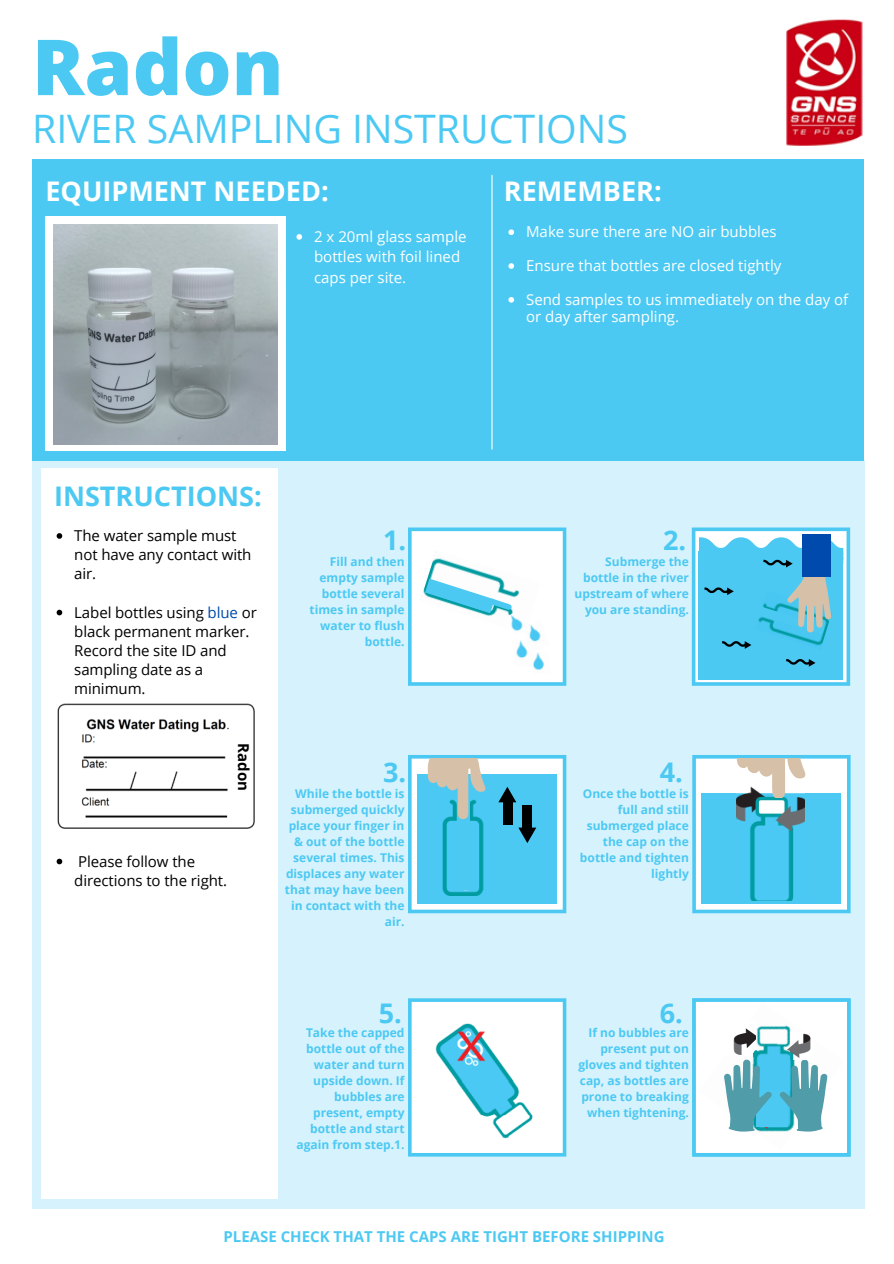
<style>
.page{position:relative;width:894px;height:1264px;background:#fff}
.page>*{position:absolute;margin:0;border:0;box-sizing:border-box;transform-origin:0 0}
.t1{font:800 77.25px "Open Sans";color:#4cc9f3}
.t2{font:39.3px "Open Sans";color:#4cc9f3}
.t3{font:700 27px "Open Sans";color:#fff}
.t4{font:700 27px "Open Sans";color:#4cc9f3}
.t5{font:15px/20.2px "Open Sans";color:#fff}
.t6{font:15px/19.2px "Open Sans";letter-spacing:-.005em;color:#000}
.t7{font:700 15px "Open Sans";color:#4cc9f3}
.t8{font:700 15px "Open Sans";color:#000}
.t9{font:700 12px/16px "Open Sans";color:#4cc9f3;text-align:right}
.s1{color:#004aad}
</style>
<div class="page">
<div style="left:32px;top:159px;width:831px;height:301px;background:#4cc9f3"></div>
<img style="left:786px;top:19px;width:77px;height:127px">
<div style="left:45px;top:216px;width:240px;height:234px;background:#fff"></div>
<img style="left:53px;top:224px;width:224px;height:220px">
<hr style="left:491px;top:175px;width:1px;height:274px;background:#fff">
<div style="left:32px;top:461px;width:832px;height:747px;background:#d6f2fc"></div>
<div style="left:42px;top:468px;width:236px;height:730px;background:#fff"></div>
<svg style="left:57px;top:533px;width:5px;height:6px"></svg>
<svg style="left:57px;top:609px;width:5px;height:6px"></svg>
<svg style="left:57px;top:858px;width:5px;height:6px"></svg>
<img style="left:57px;top:703px;width:198px;height:126px">
<div style="left:235px;top:721px;width:15px;height:91px;background:#fff"></div>
<div style="left:409px;top:529px;width:155px;height:155px;background:#fff"></div>
<svg style="left:562px;top:682px;width:4px;height:3px"></svg>
<hr style="left:408px;top:531px;width:3px;height:151px;background:#4cc9f3">
<svg style="left:562px;top:531px;width:4px;height:151px"></svg>
<hr style="left:411px;top:682px;width:151px;height:3px;background:#4cc9f3">
<svg style="left:562px;top:527px;width:4px;height:4px"></svg>
<svg style="left:408px;top:527px;width:3px;height:4px"></svg>
<svg style="left:411px;top:527px;width:151px;height:4px"></svg>
<svg style="left:695px;top:531px;width:151px;height:151px;fill:#fff"></svg>
<svg style="left:691px;top:531px;width:4px;height:151px"></svg>
<svg style="left:691px;top:682px;width:4px;height:3px"></svg>
<hr style="left:846px;top:531px;width:3px;height:151px;background:#4cc9f3">
<hr style="left:695px;top:682px;width:151px;height:3px;background:#4cc9f3">
<svg style="left:846px;top:527px;width:3px;height:4px"></svg>
<svg style="left:691px;top:527px;width:4px;height:4px"></svg>
<svg style="left:695px;top:527px;width:151px;height:4px"></svg>
<div style="left:409px;top:756px;width:155px;height:155px;background:#fff"></div>
<svg style="left:562px;top:909px;width:4px;height:4px"></svg>
<hr style="left:408px;top:758px;width:3px;height:151px;background:#4cc9f3">
<svg style="left:408px;top:909px;width:3px;height:4px"></svg>
<svg style="left:562px;top:758px;width:4px;height:151px"></svg>
<svg style="left:411px;top:909px;width:151px;height:4px"></svg>
<svg style="left:562px;top:755px;width:4px;height:3px"></svg>
<hr style="left:411px;top:755px;width:151px;height:3px;background:#4cc9f3">
<div style="left:409px;top:1000px;width:155px;height:154px;background:#fff"></div>
<svg style="left:562px;top:1152px;width:4px;height:4px"></svg>
<hr style="left:408px;top:1001px;width:3px;height:151px;background:#4cc9f3">
<svg style="left:408px;top:1152px;width:3px;height:4px"></svg>
<svg style="left:562px;top:1001px;width:4px;height:151px"></svg>
<svg style="left:411px;top:1152px;width:151px;height:4px"></svg>
<svg style="left:562px;top:998px;width:4px;height:3px"></svg>
<hr style="left:411px;top:998px;width:151px;height:3px;background:#4cc9f3">
<div style="left:694px;top:756px;width:154px;height:155px;background:#fff"></div>
<svg style="left:846px;top:909px;width:4px;height:4px"></svg>
<hr style="left:692px;top:758px;width:3px;height:151px;background:#4cc9f3">
<svg style="left:692px;top:909px;width:3px;height:4px"></svg>
<svg style="left:846px;top:758px;width:4px;height:151px"></svg>
<svg style="left:695px;top:909px;width:151px;height:4px"></svg>
<svg style="left:846px;top:755px;width:4px;height:3px"></svg>
<hr style="left:695px;top:755px;width:151px;height:3px;background:#4cc9f3">
<div style="left:694px;top:1000px;width:154px;height:154px;background:linear-gradient(to right,#fff,#fff)"></div>
<svg style="left:846px;top:1152px;width:4px;height:4px"></svg>
<hr style="left:692px;top:1001px;width:3px;height:151px;background:#4cc9f3">
<svg style="left:692px;top:1152px;width:3px;height:4px"></svg>
<svg style="left:846px;top:1001px;width:4px;height:151px"></svg>
<svg style="left:695px;top:1152px;width:151px;height:4px"></svg>
<svg style="left:846px;top:998px;width:4px;height:3px"></svg>
<hr style="left:695px;top:998px;width:151px;height:3px;background:#4cc9f3">
<img style="left:435px;top:1023px;width:98px;height:116px">
<img style="left:698px;top:1002px;width:145px;height:147px">
<div style="left:755px;top:1090px;width:30px;height:30px;background:#4cc9f3"></div>
<img style="left:722px;top:1021px;width:33px;height:34px">
<img style="left:790px;top:1032px;width:23px;height:10px">
<svg style="left:779px;top:1042px;width:48px;height:89px"></svg>
<img style="left:420px;top:551px;width:100px;height:65px">
<svg style="left:425px;top:578px;width:91px;height:36px"></svg>
<img style="left:505px;top:610px;width:17px;height:21px">
<img style="left:522px;top:623px;width:19px;height:19px">
<img style="left:516px;top:639px;width:18px;height:20px">
<img style="left:531px;top:651px;width:13px;height:20px">
<div style="left:417px;top:774px;width:140px;height:129px;background:#4cc9f3"></div>
<img style="left:442px;top:819px;width:42px;height:76px">
<div style="left:457px;top:793px;width:13px;height:97px;background:#4cc9f3"></div>
<svg style="left:427px;top:758px;width:59px;height:61px"></svg>
<div style="left:701px;top:793px;width:140px;height:111px;background:#4cc9f3"></div>
<img style="left:736px;top:797px;width:68px;height:103px">
<div style="left:728px;top:820px;width:11px;height:83px;background:#4cc9f3"></div>
<svg style="left:736px;top:758px;width:70px;height:39px"></svg>
<div style="left:503px;top:800px;width:9px;height:24px;background:#000"></div>
<svg style="left:498px;top:787px;width:18px;height:15px"></svg>
<div style="left:698px;top:551px;width:145px;height:128px;background:#4cc9f3"></div>
<img style="left:782px;top:634px;width:44px;height:12px">
<svg style="left:722px;top:641px;width:29px;height:8px"></svg>
<svg style="left:786px;top:659px;width:29px;height:7px"></svg>
<svg style="left:698px;top:537px;width:145px;height:97px"></svg>
<div style="left:756px;top:1113px;width:32px;height:13px;background:#4cc9f3"></div>
<div style="left:801px;top:533px;width:29px;height:43px;background:#004aad"></div>
<div style="left:522px;top:805px;width:9px;height:24px;background:#000"></div>
<svg style="left:518px;top:827px;width:18px;height:16px"></svg>
<svg style="left:508px;top:229px;width:6px;height:6px"></svg>
<svg style="left:508px;top:263px;width:6px;height:6px"></svg>
<svg style="left:508px;top:297px;width:6px;height:5px"></svg>
<svg style="left:296px;top:234px;width:6px;height:6px"></svg>
<svg style="left:723px;top:1050px;width:48px;height:81px"></svg>
<p class="t1" style="left:32px;top:13px;width:253px">Radon</p>
<p class="t2" style="left:32px;top:101px;width:597px">RIVER SAMPLING INSTRUCTIONS</p>
<p class="t3" style="left:45px;top:173px;width:285px">EQUIPMENT NEEDED:</p>
<p class="t3" style="left:503px;top:173px;width:159px">REMEMBER:</p>
<p class="t5" style="left:314px;top:226px;width:154px">2 x 20ml glass sample bottles with foil lined caps per site.</p>
<p class="t5" style="left:526px;top:221px;width:252px">Make sure there are NO air bubbles</p>
<p class="t5" style="left:526px;top:255px;width:257px">Ensure that bottles are closed tightly</p>
<p class="t5" style="left:526px;top:290px;width:324px;line-height:17px">Send samples to us immediately on the day of or day after sampling.</p>
<p class="t4" style="left:54px;top:477px;width:209px">INSTRUCTIONS:</p>
<p class="t6" style="left:74px;top:525px;width:179px">The water sample must not have any contact with air.</p>
<p class="t6" style="left:74px;top:602px;width:184px">Label bottles using <span class="s1">blue</span> or black permanent marker.<br>Record the site ID and sampling date as a minimum.</p>
<p class="t8" style="left:254px;top:743px;width:49px;rotate:90deg">Radon</p>
<p class="t6" style="left:74px;top:851px;width:154px">Please follow the directions to the right.</p>
<p class="t4" style="left:383px;top:521px;width:25px">1.</p>
<p class="t4" style="left:663px;top:521px;width:25px">2.</p>
<p class="t9" style="left:309px;top:553px;width:96px">Fill and then empty sample bottle several times in sample water to flush bottle.</p>
<p class="t9" style="left:574px;top:553px;width:116px">Submerge the bottle in the river upstream of where you are standing.</p>
<p class="t4" style="left:383px;top:752px;width:25px">3.</p>
<p class="t4" style="left:659px;top:752px;width:25px">4.</p>
<p class="t9" style="left:285px;top:785px;width:121px">While the bottle is submerged quickly place your finger in &amp; out of the bottle several times. This displaces any water that may have been in contact with the air.</p>
<p class="t9" style="left:579px;top:785px;width:110px">Once the bottle is full and still submerged place the cap on the bottle and tighten lightly</p>
<p class="t4" style="left:378px;top:994px;width:25px">5.</p>
<p class="t4" style="left:659px;top:994px;width:25px">6.</p>
<p class="t9" style="left:296px;top:1024px;width:109px">Take the capped bottle out of the water and turn upside down. If bubbles are present, empty bottle and start again from step.1.</p>
<p class="t9" style="left:578px;top:1024px;width:112px">If no bubbles are present put on gloves and tighten cap, as bottles are prone to breaking when tightening.</p>
<p class="t7" style="left:223px;top:1226px;width:442px">PLEASE CHECK THAT THE CAPS ARE TIGHT BEFORE SHIPPING</p>
</div>
